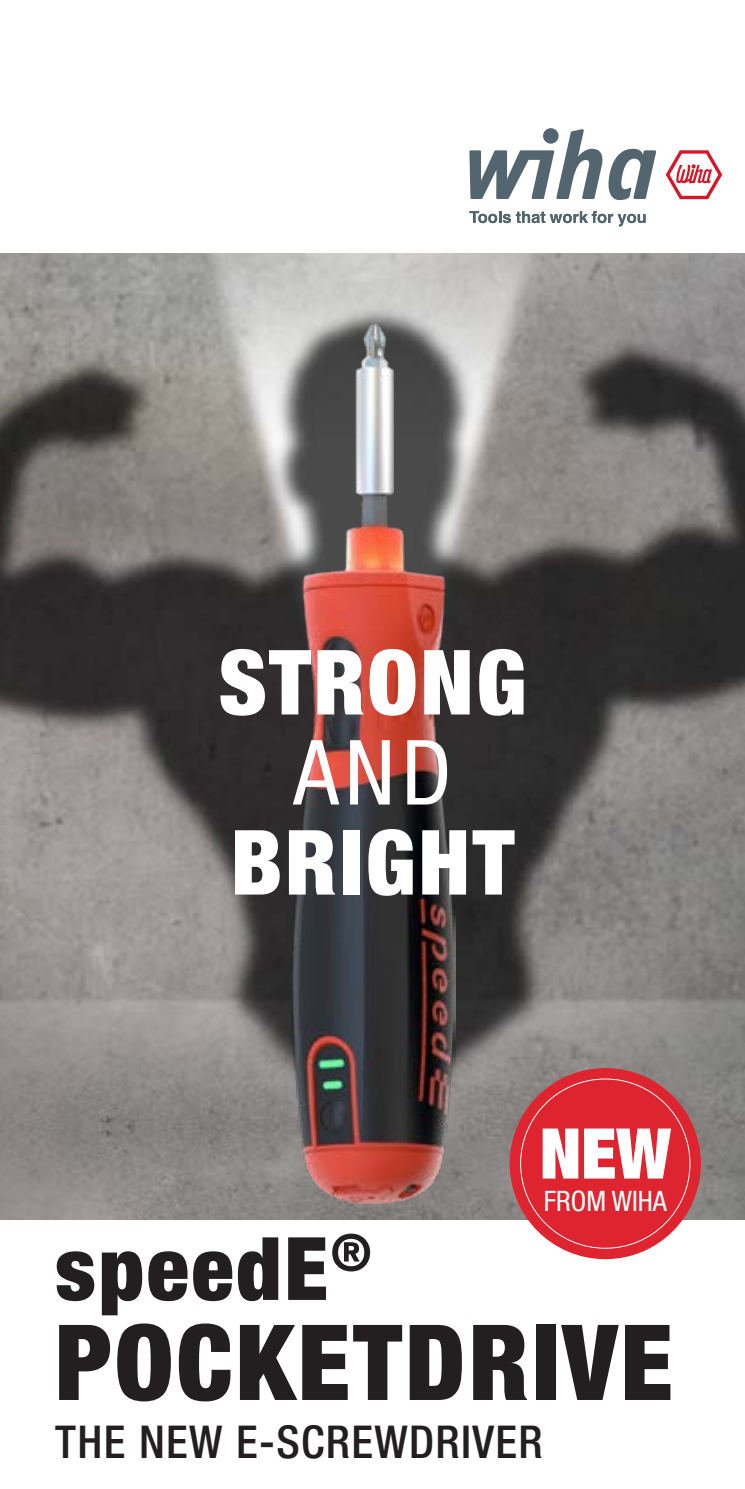
<style>
.page{position:relative;width:745px;height:1489px;background:#fff}
.page>*{position:absolute;margin:0;border:0;box-sizing:border-box;transform-origin:0 0}
.t1{font:900 condensed 105px "Helvetica Neue LTW1 G";letter-spacing:.03em;color:#231f20}
.t2{font:900 condensed 90px "Helvetica Neue LTW1 G";letter-spacing:.03em;color:#fff}
.t3{font:condensed 90px "Helvetica Neue LTW1 G";color:#fff}
.t4{font:900 condensed 87.5px "Helvetica Neue LTW1 G";letter-spacing:.03em;color:#231f20}
.t5{font:900 condensed 70px "Helvetica Neue LTW1 G";color:#fff}
.t6{font:500 condensed 45px "Helvetica Neue LTW1 G";letter-spacing:.03em;color:#231f20}
.t7{font:condensed 28px "Helvetica Neue LTW1 G";color:#fff}
</style>
<div class="page">
<img style="left:0;top:253px;width:744px;height:966px">
<img style="left:291px;top:323px;width:163px;height:880px">
<svg style="left:469px;top:211px;width:176px;height:15px"></svg>
<svg style="left:469px;top:129px;width:186px;height:71px"></svg>
<svg style="left:665px;top:150px;width:56px;height:49px"></svg>
<div style="left:509px;top:1067px;width:191px;height:191px;background:#de242f;border-radius:50%"></div>
<h2 class="t2" style="left:218px;top:628px;width:309px">STRONG</h2>
<h2 class="t3" style="left:293px;top:719px;width:159px">AND</h2>
<h2 class="t2" style="left:230px;top:808px;width:285px">BRIGHT</h2>
<h3 class="t5" style="left:539px;top:1106px;width:132px">NEW</h3>
<p class="t7" style="left:543px;top:1184px;width:124px">FROM WIHA</p>
<h3 class="t4" style="left:55px;top:1216px;width:317px">speedE<sup>®</sup></h3>
<h1 class="t1" style="left:55px;top:1299px;width:618px">POCKETDRIVE</h1>
<p class="t6" style="left:55px;top:1414px;width:488px">THE NEW E-SCREWDRIVER</p>
</div>
